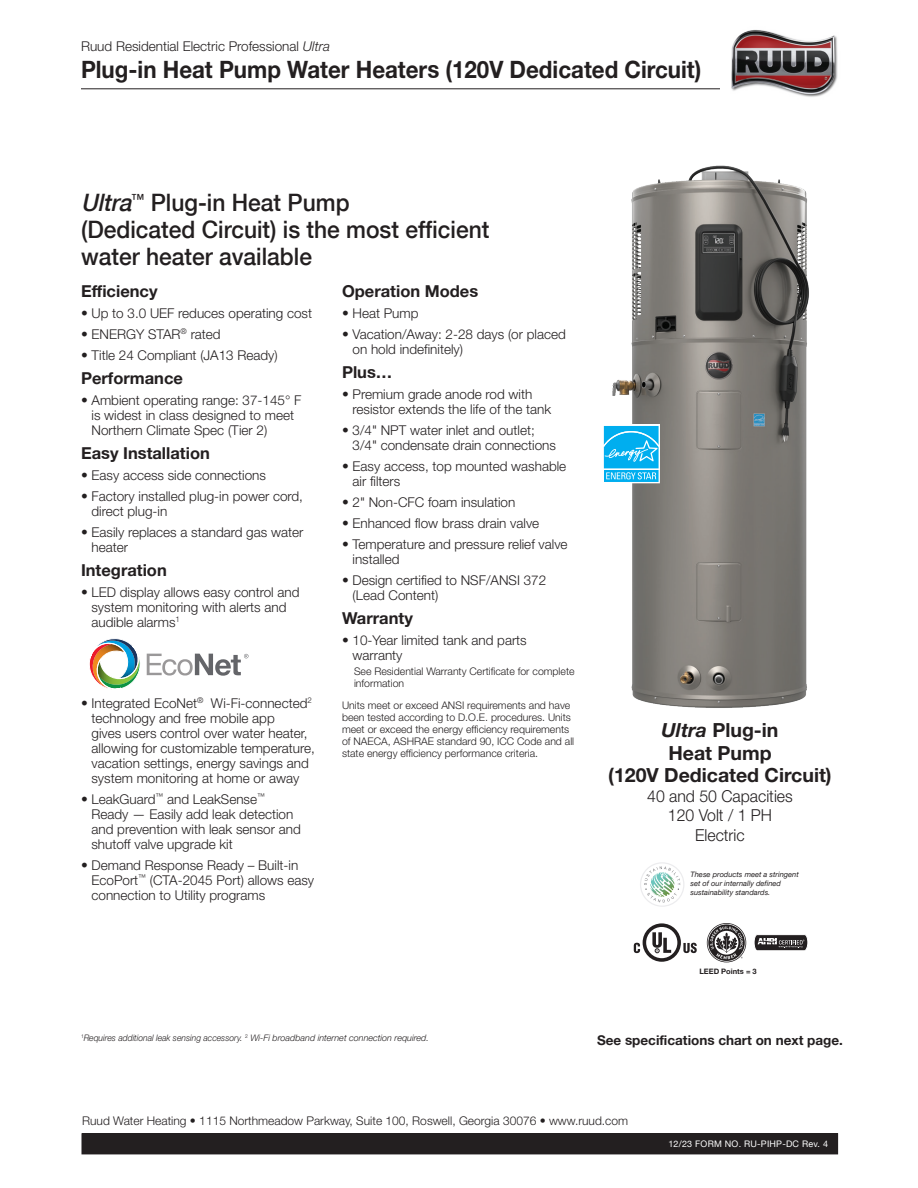
<style>
.page{position:relative;width:918px;height:1188px;background:#fff}
.page>*{position:absolute;margin:0;border:0;box-sizing:border-box;transform-origin:0 0}
.t1{font:500 24px/27px "Helvetica Neue";color:#231f20;scale:.95 1}
.t2{font:700 24px "Rheem Sans";color:#231f20;scale:.93 1}
.t3{font:700 19.5px/22.5px "Rheem Sans";color:#231f20;text-align:center}
.t4{font:700 16.5px "Rheem Sans";color:#231f20}
.t5{font:300 16.5px "Rheem Sans";color:#231f20;scale:.96 1}
.t6{font:300 13.5px/15px "Rheem Sans";color:#231f20}
.t7{font:700 13.5px "Rheem Sans";color:#231f20}
.t8{font:300 12px "Rheem Sans";color:#231f20}
.t9{font:300 10.5px/12px "Rheem Sans";color:#231f20}
.t10{font:italic 300 9px "Rheem Sans";color:#231f20;scale:.95 1}
.t11{font:9px "Helvetica Neue";letter-spacing:.025em;color:#fff}
.t12{font:italic 7.5px/9px "Rheem Sans";color:#231f20}
.t13{font:700 7.5px "Rheem Sans";color:#231f20}
.s1{font-style:italic}
</style>
<div class="page">
<img style="left:612px;top:165px;width:197px;height:543px">
<div style="left:603px;top:425px;width:57px;height:45px;background:#f7fcfe"></div>
<svg style="left:603px;top:426px;width:57px;height:57px;background:#38bff2"></svg>
<svg style="left:634px;top:923px;width:63px;height:39px"></svg>
<svg style="left:707px;top:923px;width:39px;height:39px"></svg>
<svg style="left:754px;top:934px;width:54px;height:17px"></svg>
<div style="left:640px;top:862px;width:44px;height:45px;border:1px solid #ececee;border-radius:50%"></div>
<svg style="left:644px;top:866px;width:37px;height:37px"></svg>
<hr style="left:81px;top:88px;width:639px;height:1px;background:#231f20">
<img style="left:685px;top:30px;width:153px;height:67px">
<div style="left:82px;top:1134px;width:756px;height:20px;background:#231f20"></div>
<svg style="left:89px;top:638px;width:51px;height:52px"></svg>
<svg style="left:147px;top:654px;width:101px;height:22px"></svg>
<p class="t6" style="left:81px;top:39px;width:251px">Ruud Residential Electric Professional <span class="s1">Ultra</span></p>
<p class="t2" style="left:81px;top:55px;width:669px">Plug-in Heat Pump Water Heaters (120V Dedicated Circuit)</p>
<p class="t1" style="left:81px;top:189px;width:431px"><span class="s1">Ultra</span><sup>™</sup> Plug-in Heat Pump<br>(Dedicated Circuit) is the most efficient water heater available</p>
<p class="t4" style="left:81px;top:280px;width:78px">Efficiency</p>
<p class="t6" style="left:81px;top:305px;width:233px">• Up to 3.0 UEF reduces operating cost</p>
<p class="t6" style="left:81px;top:326px;width:141px">• ENERGY STAR<sup>®</sup> rated</p>
<p class="t6" style="left:81px;top:347px;width:198px">• Title 24 Compliant (JA13 Ready)</p>
<p class="t4" style="left:81px;top:367px;width:104px">Performance</p>
<p class="t6" style="left:92px;top:392px;width:211px;text-indent:-11px">• Ambient operating range: 37-145° F is widest in class designed to meet<br>Northern Climate Spec (Tier 2)</p>
<p class="t4" style="left:81px;top:442px;width:130px">Easy Installation</p>
<p class="t6" style="left:81px;top:467px;width:187px">• Easy access side connections</p>
<p class="t6" style="left:92px;top:488px;width:213px;text-indent:-11px">• Factory installed plug-in power cord, direct plug-in</p>
<p class="t6" style="left:92px;top:524px;width:213px;text-indent:-11px">• Easily replaces a standard gas water heater</p>
<p class="t4" style="left:81px;top:559px;width:87px">Integration</p>
<p class="t6" style="left:92px;top:584px;width:210px;text-indent:-11px">• LED display allows easy control and system monitoring with alerts and audible alarms<sup>1</sup></p>
<p class="t6" style="left:92px;top:695px;width:225px;text-indent:-11px">• Integrated EcoNet<sup>®</sup> Wi-Fi-connected<sup>2 </sup>technology and free mobile app<br>gives users control over water heater, allowing for customizable temperature, vacation settings, energy savings and system monitoring at home or away</p>
<p class="t6" style="left:92px;top:791px;width:211px;text-indent:-11px">• LeakGuard<sup>™</sup> and LeakSense<sup>™<br></sup>Ready — Easily add leak detection and prevention with leak sensor and shutoff valve upgrade kit</p>
<p class="t6" style="left:92px;top:857px;width:224px;text-indent:-11px">• Demand Response Ready – Built-in<br>EcoPort<sup>™</sup> (CTA-2045 Port) allows easy connection to Utility programs</p>
<p class="t4" style="left:342px;top:280px;width:138px">Operation Modes</p>
<p class="t6" style="left:342px;top:305px;width:78px">• Heat Pump</p>
<p class="t6" style="left:353px;top:326px;width:215px;text-indent:-11px">• Vacation/Away: 2-28 days (or placed on hold indefinitely)</p>
<p class="t4" style="left:342px;top:361px;width:52px">Plus…</p>
<p class="t6" style="left:353px;top:386px;width:200px;text-indent:-11px">• Premium grade anode rod with resistor extends the life of the tank</p>
<p class="t6" style="left:353px;top:422px;width:205px;text-indent:-11px">• 3/4" NPT water inlet and outlet;<br>3/4" condensate drain connections</p>
<p class="t6" style="left:353px;top:458px;width:215px;text-indent:-11px">• Easy access, top mounted washable air filters</p>
<p class="t6" style="left:342px;top:494px;width:175px">• 2" Non-CFC foam insulation</p>
<p class="t6" style="left:342px;top:515px;width:199px">• Enhanced flow brass drain valve</p>
<p class="t6" style="left:353px;top:536px;width:217px;text-indent:-11px">• Temperature and pressure relief valve installed</p>
<p class="t6" style="left:353px;top:572px;width:195px;text-indent:-11px">• Design certified to NSF/ANSI 372 (Lead Content)</p>
<p class="t4" style="left:342px;top:607px;width:72px">Warranty</p>
<p class="t6" style="left:353px;top:632px;width:176px;text-indent:-11px">• 10-Year limited tank and parts warranty</p>
<p class="t9" style="left:354px;top:665px;width:222px">See Residential Warranty Certificate for complete information</p>
<p class="t9" style="left:342px;top:699px;width:234px">Units meet or exceed ANSI requirements and have been tested according to D.O.E. procedures. Units meet or exceed the energy efficiency requirements of NAECA, ASHRAE standard 90, ICC Code and all state energy efficiency performance criteria.</p>
<p class="t3" style="left:608px;top:719px;width:225px"><span class="s1">Ultra</span> Plug-in<br>Heat Pump<br>(120V Dedicated Circuit)</p>
<p class="t5" style="left:647px;top:786px;width:153px">40 and 50 Capacities</p>
<p class="t5" style="left:668px;top:805px;width:110px">120 Volt / 1 PH</p>
<p class="t5" style="left:695px;top:825px;width:53px">Electric</p>
<p class="t12" style="left:691px;top:870px;width:110px">These products meet a stringent set of our internally defined sustainability standards.</p>
<p class="t10" style="left:81px;top:1033px;width:368px"><sup>1</sup>Requires additional leak sensing accessory. <sup>2</sup> Wi-Fi broadband internet connection required.</p>
<p class="t13" style="left:699px;top:966px;width:59px">LEED Points = 3</p>
<p class="t7" style="left:597px;top:1031px;width:247px">See specifications chart on next page.</p>
<p class="t8" style="left:82px;top:1113px;width:548px">Ruud Water Heating • 1115 Northmeadow Parkway, Suite 100, Roswell, Georgia 30076 • www.ruud.com</p>
<p class="t11" style="left:668px;top:1137px;width:161px">12/23 FORM NO. RU-PIHP-DC Rev. 4</p>
</div>
